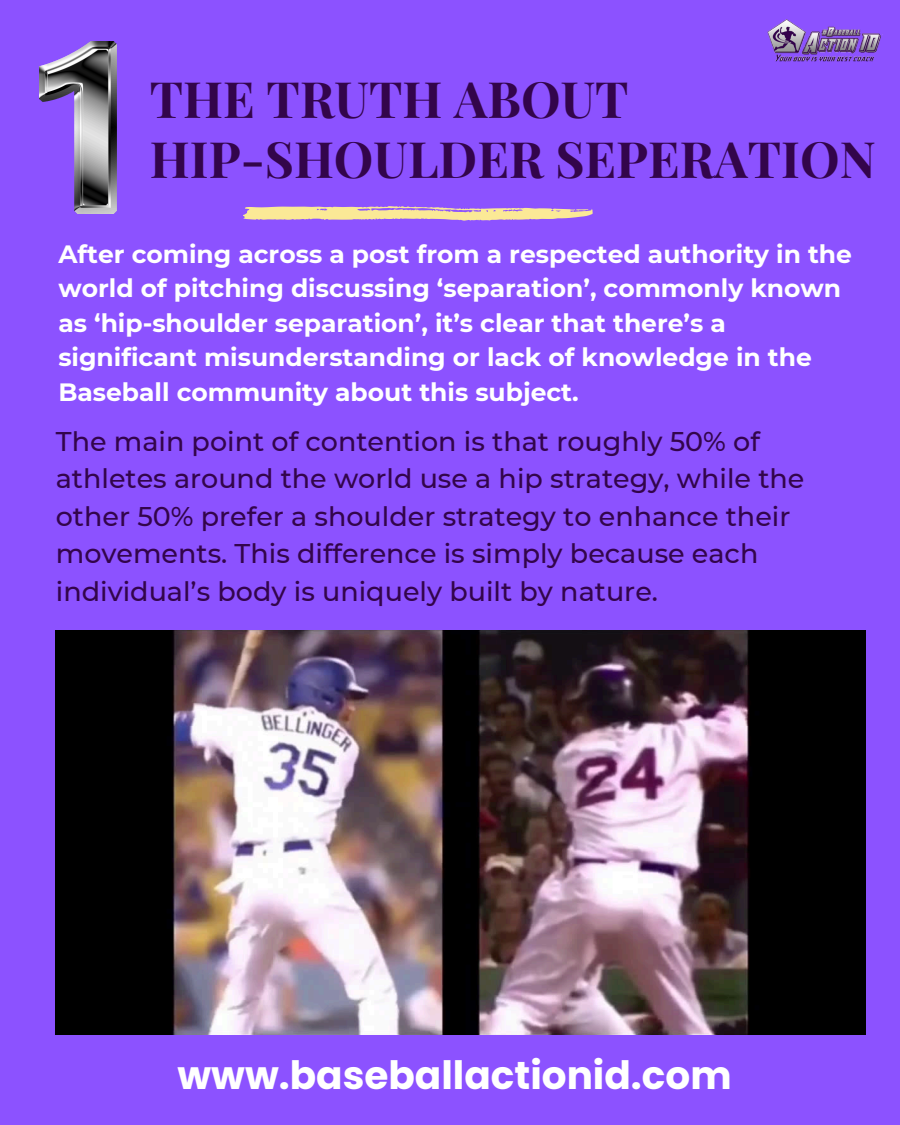
<style>
.page{position:relative;width:900px;height:1125px;background:#8c52ff}
.page>*{position:absolute;margin:0;border:0;box-sizing:border-box;transform-origin:0 0}
.t1{font:700 50px/60px "Playfair Display";color:#33054b}
.t2{font:700 39px "Poppins";color:#fff}
.t3{font:500 27px/37.5px "Montserrat";color:#33054b}
.t4{font:700 25px/34.5px "Montserrat";color:#fff}
</style>
<div class="page">
<svg style="left:243px;top:206px;width:350px;height:15px"></svg>
<img style="left:40px;top:42px;width:76px;height:171px">
<img style="left:56px;top:630px;width:810px;height:405px">
<img style="left:767px;top:19px;width:115px;height:43px">
<h1 class="t1" style="left:150px;top:67px;width:727px">THE TRUTH ABOUT<br>HIP-SHOULDER SEPERATION</h1>
<p class="t4" style="left:58px;top:236px;width:795px">After coming across a post from a respected authority in the world of pitching discussing ‘separation’, commonly known as ‘hip-shoulder separation’, it’s clear that there’s a significant misunderstanding or lack of knowledge in the Baseball community about this subject.</p>
<p class="t3" style="left:56px;top:422px;width:750px">The main point of contention is that roughly 50% of athletes around the world use a hip strategy, while the other 50% prefer a shoulder strategy to enhance their movements. This difference is simply because each individual’s body is uniquely built by nature.</p>
<p class="t2" style="left:178px;top:1048px;width:556px">www.baseballactionid.com</p>
</div>
